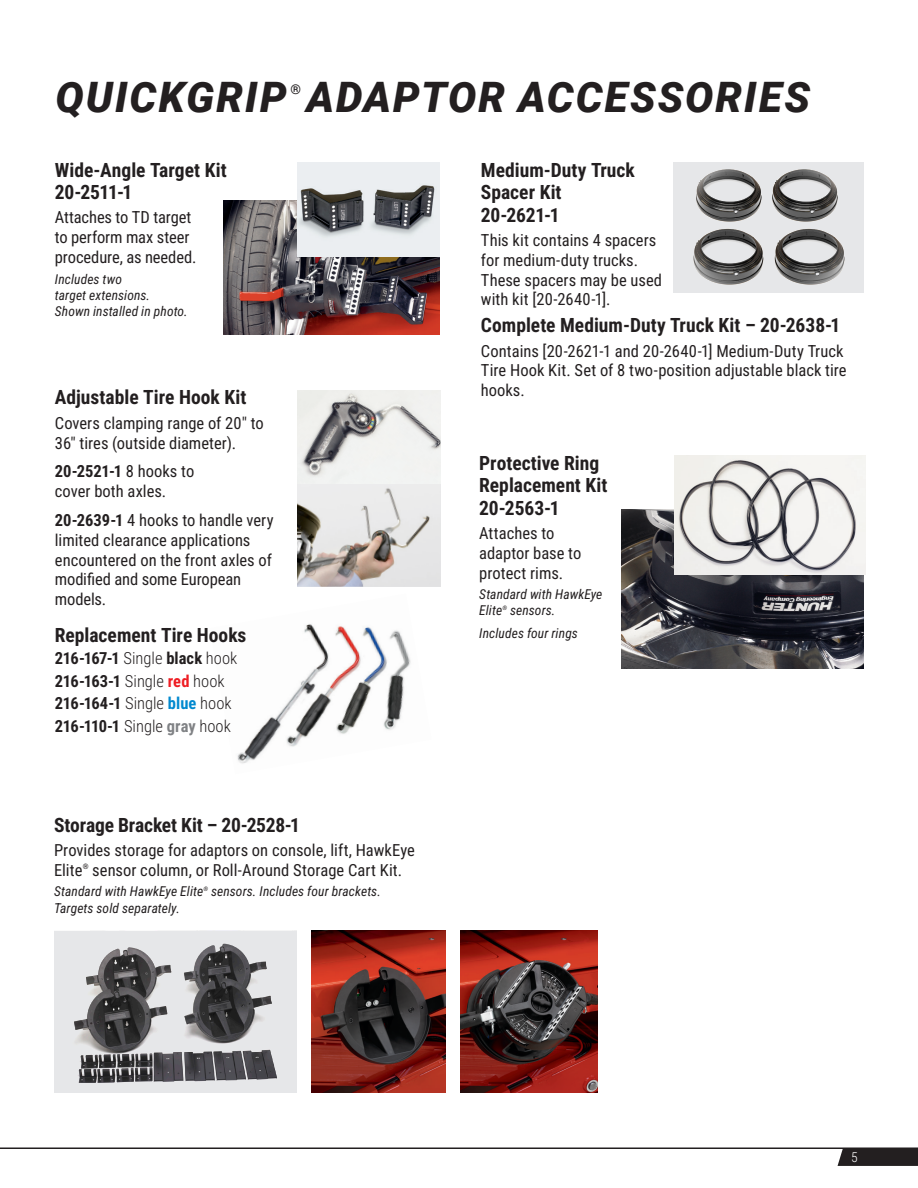
<style>
.page{position:relative;width:918px;height:1188px;background:#fff}
.page>*{position:absolute;margin:0;border:0;box-sizing:border-box;transform-origin:0 0}
.t1{font:italic 900 42px "Roboto";letter-spacing:.045em;color:#231f20}
.DS2_2_3_-_Sub-Heading__Item_Name{font:700 19.5px/22.5px "Roboto Condensed";color:#231f20}
.DS2_3_1_-_Body_Feature_text__11pt__conde{font:16.5px/19.8px "Roboto Condensed";color:#231f20}
.DS2_2_3_-_Sub-Heading__Item_Name-2{font:300 16.5px "Roboto Condensed";color:#231f20}
.DS2_2_3_-_Sub-Heading__Item_Name-3{font:700 16.5px "Roboto Condensed";letter-spacing:-.01em;color:#231f20}
.DS2_6_0_-_caption__general{font:italic 13.5px/16.2px "Roboto Condensed";letter-spacing:.01em;color:#231f20}
.t2{font:300 13.5px "Roboto Condensed";color:#fff}
.t3{font:700 13.5px "Roboto";color:#231f20}
.DS2_3_1_-_Body_Feature_text__11pt__conde-2{font:7.35px "Roboto Condensed";color:#231f20}
.s1{font-weight:700}
.s2{font-weight:300}
.s3{font-weight:700;color:#ee1d23}
.s4{font-weight:700;color:#0089cf}
.s5{font-weight:700;color:#808285}
</style>
<div class="page">
<hr style="left:0;top:1148px;width:918px;height:1px;background:#231f20">
<svg style="left:838px;top:1149px;width:80px;height:17px"></svg>
<img style="left:237px;top:624px;width:174px;height:140px">
<img style="left:621px;top:510px;width:243px;height:158px">
<img style="left:674px;top:455px;width:191px;height:120px">
<img style="left:224px;top:200px;width:215px;height:135px">
<img style="left:297px;top:162px;width:142px;height:94px">
<div style="left:673px;top:162px;width:191px;height:131px;background:#e6e7e9"></div>
<img style="left:693px;top:169px;width:152px;height:116px">
<img style="left:297px;top:484px;width:144px;height:103px">
<img style="left:297px;top:390px;width:144px;height:94px">
<img style="left:311px;top:931px;width:135px;height:162px">
<img style="left:461px;top:931px;width:136px;height:162px">
<img style="left:54px;top:931px;width:243px;height:162px">
<p class="t1" style="left:56px;top:68px;width:233px">QUICKGRIP</p>
<p class="t3" style="left:291px;top:80px;width:12px">®</p>
<p class="t1" style="left:306px;top:68px;width:505px">ADAPTOR ACCESSORIES</p>
<p class="DS2_2_3_-_Sub-Heading__Item_Name" style="left:55px;top:158px;width:173px">Wide-Angle Target Kit<br>20-2511-1</p>
<p class="DS2_3_1_-_Body_Feature_text__11pt__conde" style="left:55px;top:207px;width:143px">Attaches to TD target to perform max steer procedure, as needed.</p>
<p class="DS2_6_0_-_caption__general" style="left:55px;top:270px;width:134px">Includes two<br>target extensions.<br>Shown installed in photo.</p>
<p class="DS2_2_3_-_Sub-Heading__Item_Name" style="left:55px;top:386px;width:193px">Adjustable Tire Hook Kit</p>
<p class="DS2_3_1_-_Body_Feature_text__11pt__conde" style="left:55px;top:412px;width:211px">Covers clamping range of 20" to<br>36" tires (outside diameter).</p>
<p class="DS2_3_1_-_Body_Feature_text__11pt__conde" style="left:55px;top:461px;width:141px"><span class="s1">20-2521-1</span> 8 hooks to cover both axles.</p>
<p class="DS2_3_1_-_Body_Feature_text__11pt__conde" style="left:55px;top:510px;width:220px"><span class="s1">20-2639-1</span> 4 hooks to handle very limited clearance applications encountered on the front axles of modified and some European models.</p>
<p class="DS2_2_3_-_Sub-Heading__Item_Name" style="left:55px;top:623px;width:193px">Replacement Tire Hooks</p>
<p class="DS2_2_3_-_Sub-Heading__Item_Name-3" style="left:55px;top:647px;width:184px">216-167-1 <span class="s2">Single</span> black <span class="s2">hook</span></p>
<p class="DS2_2_3_-_Sub-Heading__Item_Name-2" style="left:55px;top:669px;width:171px"><span class="s1">216-163-1</span> Single <span class="s3">red</span> hook</p>
<p class="DS2_2_3_-_Sub-Heading__Item_Name-2" style="left:55px;top:692px;width:178px"><span class="s1">216-164-1</span> Single <span class="s4">blue</span> hook</p>
<p class="DS2_2_3_-_Sub-Heading__Item_Name-2" style="left:55px;top:714px;width:178px"><span class="s1">216-110-1</span> Single <span class="s5">gray</span> hook</p>
<p class="DS2_2_3_-_Sub-Heading__Item_Name" style="left:54px;top:813px;width:247px">Storage Bracket Kit – 20-2528-1</p>
<p class="DS2_3_1_-_Body_Feature_text__11pt__conde" style="left:54px;top:840px;width:362px">Provides storage for adaptors on console, lift, HawkEye<br>Elite</p>
<p class="DS2_3_1_-_Body_Feature_text__11pt__conde-2" style="left:83px;top:861px;width:7px">®</p>
<p class="DS2_3_1_-_Body_Feature_text__11pt__conde" style="left:92px;top:859px;width:311px">sensor column, or Roll-Around Storage Cart Kit.</p>
<p class="DS2_6_0_-_caption__general" style="left:54px;top:883px;width:328px">Standard with HawkEye Elite<sup>®</sup> sensors. Includes four brackets.<br>Targets sold separately.</p>
<p class="DS2_2_3_-_Sub-Heading__Item_Name" style="left:481px;top:158px;width:155px">Medium-Duty Truck<br>Spacer Kit<br>20-2621-1</p>
<p class="DS2_3_1_-_Body_Feature_text__11pt__conde" style="left:481px;top:230px;width:183px">This kit contains 4 spacers for medium-duty trucks.<br>These spacers may be used with kit [20-2640-1].</p>
<p class="DS2_2_3_-_Sub-Heading__Item_Name" style="left:481px;top:313px;width:361px">Complete Medium-Duty Truck Kit – 20-2638-1</p>
<p class="DS2_3_1_-_Body_Feature_text__11pt__conde" style="left:481px;top:340px;width:367px">Contains [20-2621-1 and 20-2640-1] Medium-Duty Truck<br>Tire Hook Kit. Set of 8 two-position adjustable black tire hooks.</p>
<p class="DS2_2_3_-_Sub-Heading__Item_Name" style="left:479px;top:451px;width:130px">Protective Ring<br>Replacement Kit<br>20-2563-1</p>
<p class="DS2_3_1_-_Body_Feature_text__11pt__conde" style="left:479px;top:523px;width:104px">Attaches to adaptor base to protect rims.</p>
<p class="DS2_6_0_-_caption__general" style="left:479px;top:586px;width:125px">Standard with HawkEye<br>Elite<sup>®</sup> sensors.</p>
<p class="DS2_6_0_-_caption__general" style="left:479px;top:625px;width:100px">Includes four rings</p>
<p class="t2" style="left:851px;top:1148px;width:8px">5</p>
</div>
